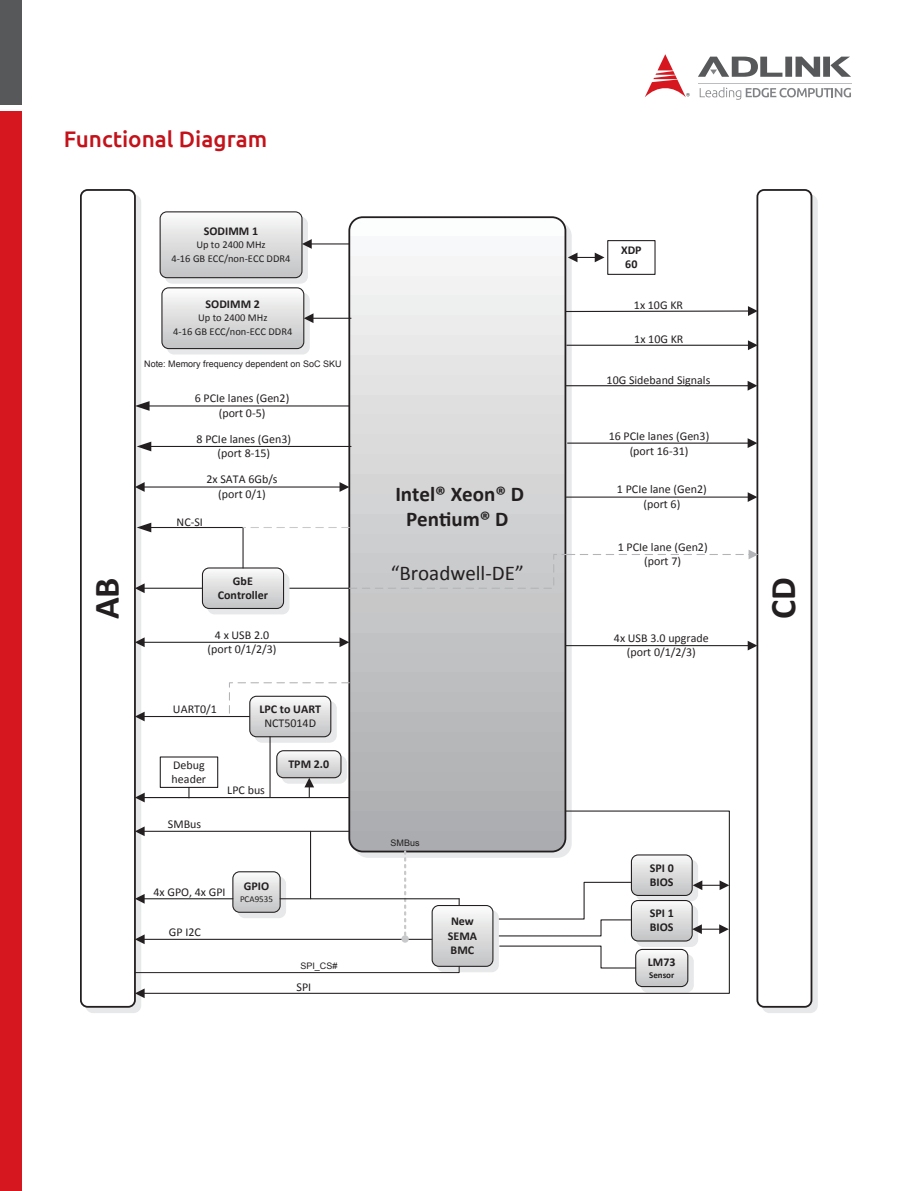
<style>
.page{position:relative;width:915px;height:1191px;background:#fff}
.page>*{position:absolute;margin:0;border:0;box-sizing:border-box;transform-origin:0 0}
.t1{font:700 36px "Calibri";color:#231f20}
.t2{font:500 22.5px "Ubuntu";color:#c4121a}
.t3{font:700 21px/25.2px "Calibri";color:#231f20;text-align:center}
.t4{font:21px "Calibri";color:#231f20}
.t5{font:12px/14.4px "Calibri";color:#231f20;text-align:center}
.t6{font:700 12px/14.4px "Calibri";color:#231f20}
.t7{font:10.5px/14px "Calibri";color:#231f20;text-align:center}
.t8{font:9px "Arial";color:#231f20}
.t9{font:9px "Calibri";color:#231f20}
.t10{font:700 9px "Calibri";color:#231f20}
</style>
<div class="page">
<div style="left:0;top:111px;width:21px;height:1080px;background:#d7171f"></div>
<div style="left:0;top:0;width:21px;height:104px;background:#57585a"></div>
<svg style="left:698px;top:57px;width:152px;height:20px"></svg>
<svg style="left:645px;top:54px;width:44px;height:43px"></svg>
<svg style="left:699px;top:87px;width:151px;height:13px"></svg>
<hr style="left:697px;top:83px;width:154px;height:1px;background:#bcbdc0">
<div style="left:86px;top:195px;width:54px;height:817px;background:#e7e8e9;border-radius:7px"></div>
<div style="left:85px;top:194px;width:56px;height:819px;border:2px solid #e7e8e9;border-radius:7px"></div>
<svg style="left:81px;top:189px;width:55px;height:818px"></svg>
<svg style="left:351px;top:219px;width:213px;height:591px"></svg>
<div style="left:348px;top:216px;width:218px;height:636px;border:2px solid #231f20;border-radius:13px"></div>
<svg style="left:282px;top:756px;width:64px;height:27px"></svg>
<div style="left:281px;top:755px;width:66px;height:28px;border:1px solid #e7e8e9;border-radius:7px"></div>
<div style="left:276px;top:750px;width:65px;height:28px;border:1px solid #231f20;border-radius:7px"></div>
<svg style="left:762px;top:195px;width:54px;height:817px;fill:#e7e8e9"></svg>
<div style="left:761px;top:194px;width:56px;height:819px;border:2px solid #e7e8e9;border-radius:7px"></div>
<div style="left:757px;top:190px;width:54px;height:816px;background:#fff;border-radius:7px"></div>
<div style="left:756px;top:189px;width:56px;height:818px;border:2px solid #231f20;border-radius:7px"></div>
<hr style="left:143px;top:797px;width:206px;height:1px;background:#231f20">
<svg style="left:135px;top:792px;width:10px;height:10px"></svg>
<div style="left:165px;top:217px;width:142px;height:66px;background:linear-gradient(to right,#e7e8e9,#e7e8e9);border-radius:7px"></div>
<div style="left:165px;top:217px;width:143px;height:67px;border:1px solid #e7e8e9;border-radius:7px"></div>
<div style="left:159px;top:211px;width:143px;height:67px;border:1px solid #231f20;border-radius:7px"></div>
<hr style="left:567px;top:442px;width:181px;height:2px;background:#231f20">
<svg style="left:747px;top:438px;width:10px;height:10px"></svg>
<svg style="left:348px;top:810px;width:382px;height:184px"></svg>
<div style="left:160px;top:756px;width:58px;height:32px;border:1px solid #231f20"></div>
<hr style="left:143px;top:486px;width:197px;height:1px;background:#231f20">
<svg style="left:135px;top:482px;width:10px;height:10px"></svg>
<svg style="left:339px;top:482px;width:10px;height:10px"></svg>
<hr style="left:143px;top:642px;width:197px;height:1px;background:#231f20">
<svg style="left:135px;top:637px;width:10px;height:10px"></svg>
<svg style="left:339px;top:637px;width:10px;height:10px"></svg>
<hr style="left:310px;top:243px;width:39px;height:1px;background:#231f20">
<svg style="left:160px;top:212px;width:151px;height:66px"></svg>
<hr style="left:565px;top:645px;width:183px;height:1px;background:#231f20">
<svg style="left:747px;top:641px;width:10px;height:9px"></svg>
<hr style="left:143px;top:716px;width:107px;height:1px;background:#231f20">
<svg style="left:135px;top:711px;width:10px;height:10px"></svg>
<svg style="left:167px;top:293px;width:142px;height:61px"></svg>
<div style="left:167px;top:293px;width:142px;height:61px;border:1px solid #e7e8e9;border-radius:7px"></div>
<div style="left:161px;top:287px;width:143px;height:62px;border:1px solid #231f20;border-radius:7px"></div>
<hr style="left:312px;top:318px;width:39px;height:1px;background:#231f20">
<svg style="left:162px;top:288px;width:151px;height:60px"></svg>
<hr style="left:566px;top:496px;width:182px;height:1px;background:#231f20">
<svg style="left:747px;top:492px;width:10px;height:10px"></svg>
<svg style="left:564px;top:306px;width:193px;height:10px"></svg>
<hr style="left:566px;top:345px;width:183px;height:1px;background:#231f20">
<svg style="left:747px;top:340px;width:10px;height:10px"></svg>
<hr style="left:148px;top:405px;width:201px;height:1px;background:#231f20">
<svg style="left:135px;top:401px;width:14px;height:10px"></svg>
<div style="left:607px;top:240px;width:48px;height:35px;border:1px solid #231f20"></div>
<svg style="left:567px;top:253px;width:37px;height:9px"></svg>
<svg style="left:277px;top:750px;width:64px;height:47px"></svg>
<svg style="left:255px;top:701px;width:81px;height:41px"></svg>
<div style="left:254px;top:701px;width:82px;height:41px;border:1px solid #e7e8e9;border-radius:7px"></div>
<div style="left:249px;top:695px;width:82px;height:42px;border:1px solid #231f20;border-radius:7px"></div>
<hr style="left:143px;top:587px;width:206px;height:2px;background:#231f20">
<svg style="left:135px;top:583px;width:10px;height:10px"></svg>
<div style="left:208px;top:573px;width:81px;height:41px;background:#e7e8e9;border-radius:7px"></div>
<div style="left:207px;top:573px;width:82px;height:41px;border:1px solid #e7e8e9;border-radius:7px"></div>
<svg style="left:202px;top:569px;width:81px;height:39px"></svg>
<div style="left:202px;top:567px;width:82px;height:42px;border:1px solid #231f20;border-radius:7px"></div>
<svg style="left:348px;top:549px;width:410px;height:40px"></svg>
<svg style="left:228px;top:681px;width:122px;height:55px"></svg>
<svg style="left:134px;top:826px;width:595px;height:172px"></svg>
<hr style="left:150px;top:527px;width:93px;height:1px;background:#231f20">
<svg style="left:137px;top:522px;width:14px;height:10px"></svg>
<hr style="left:566px;top:385px;width:182px;height:1px;background:#231f20">
<svg style="left:747px;top:381px;width:10px;height:10px"></svg>
<hr style="left:242px;top:527px;width:1px;height:41px;background:#231f20">
<svg style="left:243px;top:527px;width:106px;height:1px"></svg>
<hr style="left:269px;top:736px;width:1px;height:61px;background:#231f20">
<hr style="left:150px;top:446px;width:201px;height:1px;background:#231f20">
<svg style="left:137px;top:441px;width:14px;height:10px"></svg>
<h2 class="t2" style="left:64px;top:124px;width:205px">Functional Diagram</h2>
<p class="t6" style="left:204px;top:224px;width:56px">SODIMM 1</p>
<p class="t7" style="left:171px;top:237px;width:121px">Up to 2400 MHz<br>4-16 GB ECC/non-ECC DDR4</p>
<p class="t6" style="left:205px;top:297px;width:56px">SODIMM 2</p>
<p class="t7" style="left:173px;top:311px;width:121px">Up to 2400 MHz<br>4-16 GB ECC/non-ECC DDR4</p>
<p class="t8" style="left:144px;top:357px;width:199px">Note: Memory frequency dependent on SoC SKU</p>
<p class="t5" style="left:195px;top:391px;width:96px">6 PCIe lanes (Gen2) (port 0-5)</p>
<p class="t5" style="left:196px;top:432px;width:96px">8 PCIe lanes (Gen3) (port 8-15)</p>
<p class="t5" style="left:206px;top:472px;width:73px">2x SATA 6Gb/s (port 0/1)</p>
<h1 class="t1" style="left:84px;top:619px;width:44px;rotate:-90deg">AB</h1>
<p class="t5" style="left:176px;top:514px;width:28px">NC-SI</p>
<p class="t6" style="left:218px;top:573px;width:52px;text-align:center">GbE<br>Controller</p>
<h3 class="t3" style="left:395px;top:481px;width:130px">Intel® Xeon® D<br>Pentium® D</h3>
<h3 class="t4" style="left:390px;top:560px;width:135px">“Broadwell-DE”</h3>
<p class="t6" style="left:621px;top:243px;width:22px;text-align:center">XDP<br>60</p>
<p class="t5" style="left:633px;top:298px;width:51px">1x 10G KR</p>
<p class="t5" style="left:634px;top:332px;width:51px">1x 10G KR</p>
<p class="t5" style="left:606px;top:372px;width:105px">10G Sideband Signals</p>
<p class="t5" style="left:608px;top:429px;width:102px">16 PCIe lanes (Gen3) (port 16-31)</p>
<p class="t5" style="left:616px;top:482px;width:91px">1 PCIe lane (Gen2) (port 6)</p>
<p class="t5" style="left:617px;top:540px;width:91px">1 PCIe lane (Gen2) (port 7)</p>
<p class="t5" style="left:207px;top:627px;width:71px">4 x USB 2.0 (port 0/1/2/3)</p>
<p class="t5" style="left:613px;top:630px;width:96px">4x USB 3.0 upgrade (port 0/1/2/3)</p>
<p class="t5" style="left:173px;top:702px;width:45px">UART0/1</p>
<p class="t6" style="left:259px;top:701px;width:63px">LPC to UART</p>
<p class="t5" style="left:264px;top:716px;width:53px">NCT5014D</p>
<p class="t5" style="left:171px;top:757px;width:36px;text-align:left">Debug header</p>
<p class="t5" style="left:168px;top:817px;width:35px">SMBus</p>
<p class="t5" style="left:227px;top:782px;width:39px">LPC bus</p>
<p class="t6" style="left:288px;top:756px;width:42px">TPM 2.0</p>
<p class="t5" style="left:153px;top:884px;width:74px">4x GPO, 4x GPI</p>
<p class="t5" style="left:169px;top:924px;width:33px">GP I2C</p>
<p class="t6" style="left:244px;top:879px;width:27px">GPIO</p>
<p class="t9" style="left:240px;top:893px;width:34px">PCA9535</p>
<p class="t8" style="left:300px;top:960px;width:38px">SPI_CS#</p>
<p class="t5" style="left:296px;top:979px;width:16px">SPI</p>
<p class="t8" style="left:390px;top:837px;width:30px">SMBus</p>
<p class="t6" style="left:447px;top:914px;width:31px">New<br>SEMA<br>BMC</p>
<p class="t6" style="left:649px;top:860px;width:26px">SPI 0<br>BIOS</p>
<p class="t6" style="left:649px;top:906px;width:26px">SPI 1<br>BIOS</p>
<p class="t6" style="left:647px;top:955px;width:29px">LM73</p>
<p class="t10" style="left:649px;top:969px;width:27px">Sensor</p>
<h1 class="t1" style="left:760px;top:619px;width:43px;rotate:-90deg">CD</h1>
</div>
